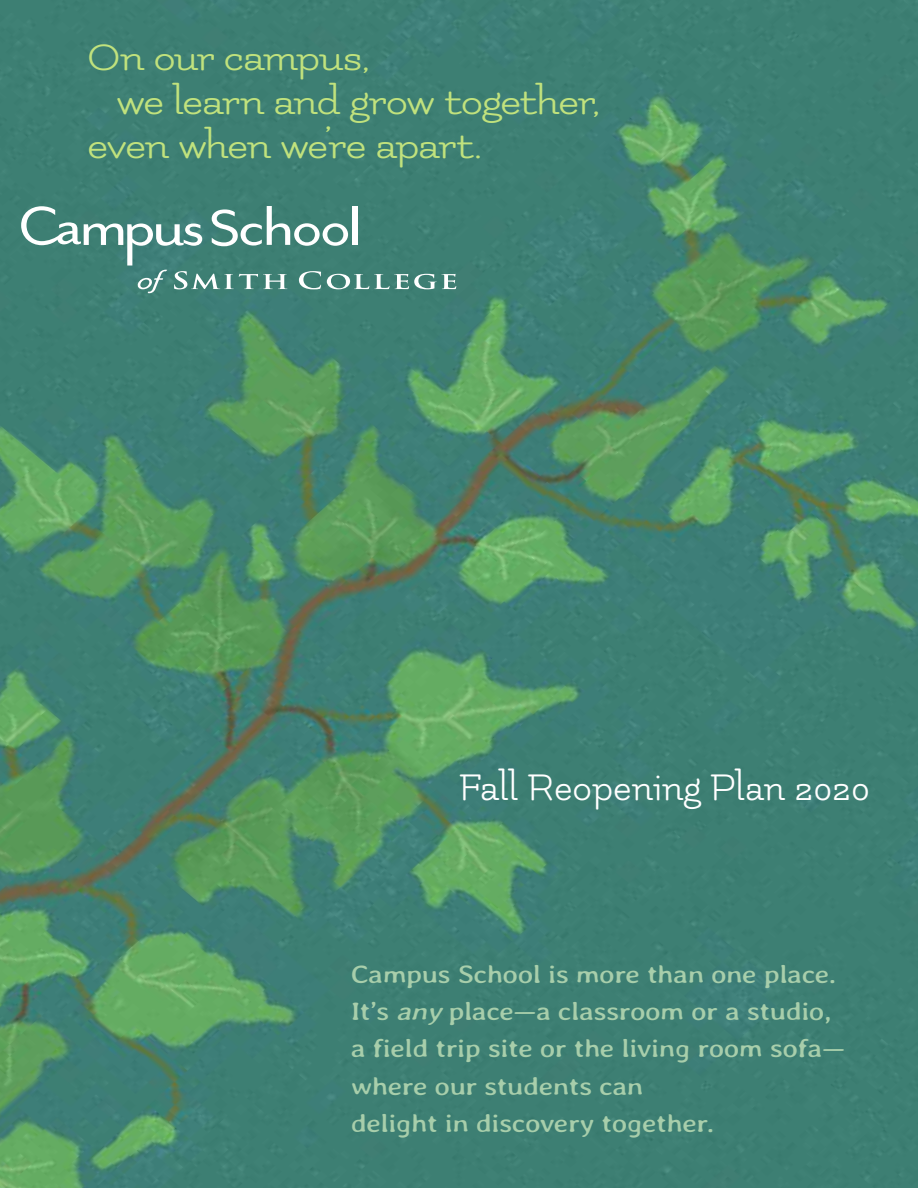
<style>
.page{position:relative;width:918px;height:1188px;background:#fff}
.page>*{position:absolute;margin:0;border:0;box-sizing:border-box;transform-origin:0 0}
.t1{font:42px "Flamenco";color:#fff}
.t2{font:41.7px "Flamenco";letter-spacing:-.035em;color:#c1e27d;scale:1.16 1}
.t3{font:25.35px/37.3px "Averia Libre";letter-spacing:-.02em;color:#a8ceab;scale:1.16 1}
.s1{font-style:italic}
</style>
<div class="page">
<img style="left:0;top:0;width:918px;height:1188px">
<svg style="left:21px;top:206px;width:435px;height:87px;background:#558e84"></svg>
<div style="left:352px;top:206px;width:5px;height:39px;background:#fff"></div>
<h2 class="t2" style="left:87px;top:37px;width:246px">On our campus,</h2>
<h2 class="t2" style="left:116px;top:81px;width:420px">we learn and grow together,</h2>
<h2 class="t2" style="left:87px;top:125px;width:342px">even when we’re apart.</h2>
<h1 class="t1" style="left:459px;top:767px;width:413px">Fall Reopening Plan 2020</h1>
<p class="t3" style="left:351px;top:955px;width:428px">Campus School is more than one place.<br>It’s <span class="s1">any</span>place—a classroom or a studio, a field trip site or the living room sofa— where our students can<br>delight in discovery together.</p>
</div>
